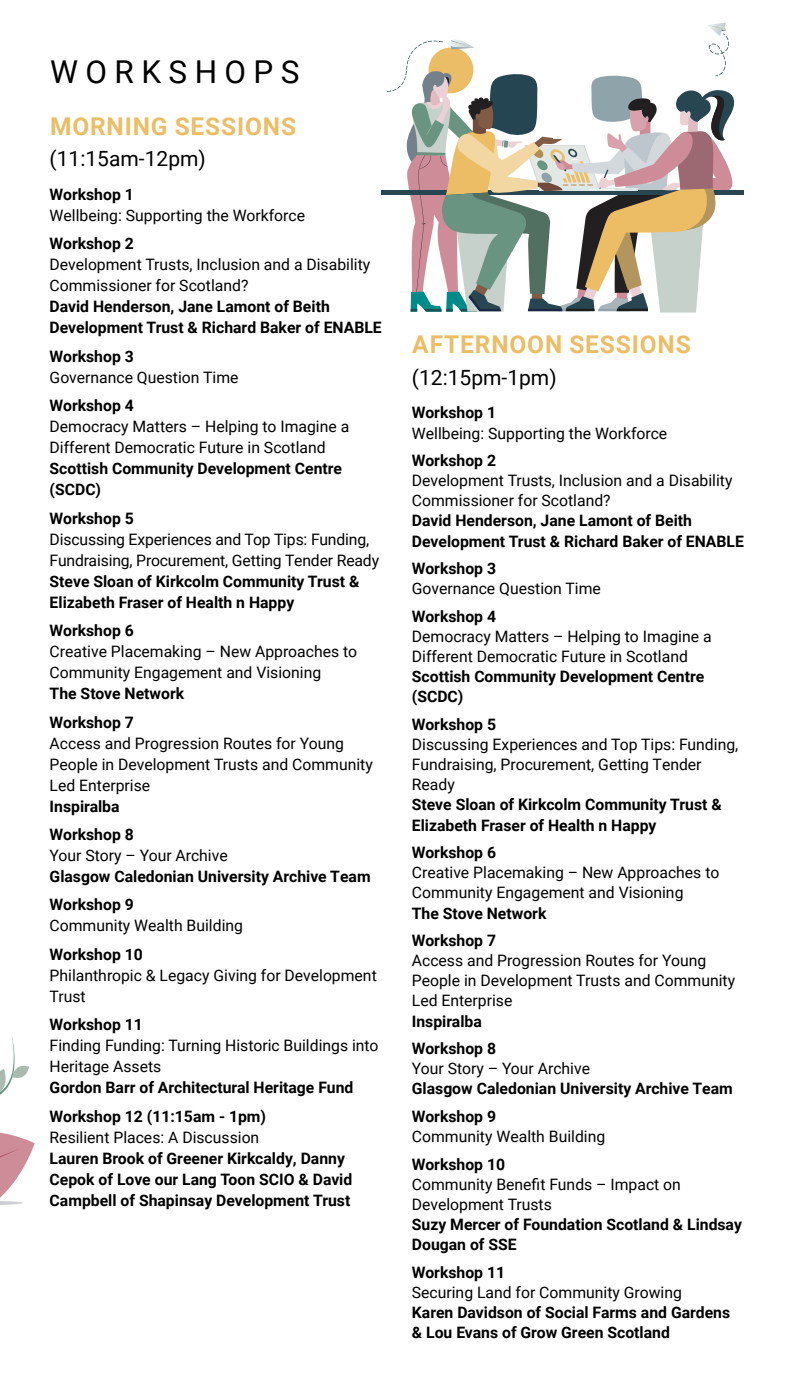
<style>
.page{position:relative;width:794px;height:1389px;background:#fff}
.page>*{position:absolute;margin:0;border:0;box-sizing:border-box;transform-origin:0 0}
.t1{font:31.5px "Roboto";letter-spacing:.235em;color:#000}
.t2{font:700 24.5px "Roboto";letter-spacing:.035em;color:#ebbd66}
.t3{font:21px "Roboto";color:#000}
.t4{font:15.75px/21px "Roboto";color:#000}
.t5{font:700 15.75px/21px "Roboto";color:#000}
</style>
<div class="page">
<svg style="left:0;top:1037px;width:35px;height:168px"></svg>
<div style="left:381px;top:190px;width:363px;height:5px;background:#274651"></div>
<svg style="left:387px;top:23px;width:348px;height:290px"></svg>
<h1 class="t1" style="left:50px;top:49px;width:251px">WORKSHOPS</h1>
<h2 class="t2" style="left:50px;top:109px;width:248px">MORNING SESSIONS</h2>
<h3 class="t3" style="left:50px;top:144px;width:158px">(11:15am-12pm)</h3>
<p class="t5" style="left:50px;top:183px;width:86px">Workshop 1</p>
<p class="t4" style="left:50px;top:204px;width:257px">Wellbeing: Supporting the Workforce</p>
<p class="t5" style="left:50px;top:233px;width:86px">Workshop 2</p>
<p class="t4" style="left:50px;top:254px;width:322px">Development Trusts, Inclusion and a Disability<br>Commissioner for Scotland?</p>
<p class="t5" style="left:50px;top:296px;width:334px">David Henderson, Jane Lamont of Beith<br>Development Trust &amp; Richard Baker of ENABLE</p>
<p class="t5" style="left:50px;top:345px;width:86px">Workshop 3</p>
<p class="t4" style="left:50px;top:366px;width:190px">Governance Question Time</p>
<p class="t5" style="left:50px;top:395px;width:86px">Workshop 4</p>
<p class="t4" style="left:50px;top:416px;width:301px">Democracy Matters – Helping to Imagine a<br>Different Democratic Future in Scotland</p>
<p class="t5" style="left:50px;top:458px;width:294px">Scottish Community Development Centre (SCDC)</p>
<p class="t5" style="left:50px;top:507px;width:86px">Workshop 5</p>
<p class="t4" style="left:50px;top:528px;width:331px">Discussing Experiences and Top Tips: Funding,<br>Fundraising, Procurement, Getting Tender Ready</p>
<p class="t5" style="left:50px;top:570px;width:311px">Steve Sloan of Kirkcolm Community Trust &amp;<br>Elizabeth Fraser of Health n Happy</p>
<p class="t5" style="left:50px;top:620px;width:86px">Workshop 6</p>
<p class="t4" style="left:50px;top:641px;width:309px">Creative Placemaking – New Approaches to<br>Community Engagement and Visioning</p>
<p class="t5" style="left:50px;top:679px;width:136px;line-height:28.5px">The Stove Network<br>Workshop 7</p>
<p class="t4" style="left:50px;top:732px;width:325px">Access and Progression Routes for Young<br>People in Development Trusts and Community<br>Led Enterprise</p>
<p class="t5" style="left:50px;top:791px;width:86px;line-height:28.5px">Inspiralba<br>Workshop 8</p>
<p class="t4" style="left:50px;top:844px;width:180px">Your Story – Your Archive</p>
<p class="t5" style="left:50px;top:862px;width:322px;line-height:28.5px">Glasgow Caledonian University Archive Team<br>Workshop 9</p>
<p class="t4" style="left:50px;top:915px;width:195px">Community Wealth Building</p>
<p class="t5" style="left:50px;top:943px;width:95px">Workshop 10</p>
<p class="t4" style="left:50px;top:964px;width:329px">Philanthropic &amp; Legacy Giving for Development<br>Trust</p>
<p class="t5" style="left:50px;top:1014px;width:95px">Workshop 11</p>
<p class="t4" style="left:50px;top:1035px;width:330px">Finding Funding: Turning Historic Buildings into<br>Heritage Assets</p>
<p class="t5" style="left:50px;top:1073px;width:305px;line-height:28.5px">Gordon Barr of Architectural Heritage Fund<br>Workshop 12 (11:15am - 1pm)</p>
<p class="t4" style="left:50px;top:1126px;width:211px">Resilient Places: A Discussion</p>
<p class="t5" style="left:50px;top:1147px;width:304px">Lauren Brook of Greener Kirkcaldy, Danny<br>Cepok of Love our Lang Toon SCIO &amp; David<br>Campbell of Shapinsay Development Trust</p>
<h2 class="t2" style="left:412px;top:327px;width:280px">AFTERNOON SESSIONS</h2>
<h3 class="t3" style="left:412px;top:363px;width:146px">(12:15pm-1pm)</h3>
<p class="t5" style="left:412px;top:402px;width:86px">Workshop 1</p>
<p class="t4" style="left:412px;top:422px;width:257px">Wellbeing: Supporting the Workforce</p>
<p class="t5" style="left:412px;top:449px;width:86px">Workshop 2</p>
<p class="t4" style="left:412px;top:470px;width:322px;line-height:20.1px">Development Trusts, Inclusion and a Disability<br>Commissioner for Scotland?</p>
<p class="t5" style="left:412px;top:510px;width:334px;line-height:20.1px">David Henderson, Jane Lamont of Beith<br>Development Trust &amp; Richard Baker of ENABLE</p>
<p class="t5" style="left:412px;top:557px;width:86px">Workshop 3</p>
<p class="t4" style="left:412px;top:578px;width:190px">Governance Question Time</p>
<p class="t5" style="left:412px;top:605px;width:86px">Workshop 4</p>
<p class="t4" style="left:412px;top:626px;width:301px;line-height:20.1px">Democracy Matters – Helping to Imagine a<br>Different Democratic Future in Scotland</p>
<p class="t5" style="left:412px;top:666px;width:294px;line-height:20.1px">Scottish Community Development Centre (SCDC)</p>
<p class="t5" style="left:412px;top:713px;width:86px">Workshop 5</p>
<p class="t4" style="left:412px;top:734px;width:328px;line-height:20.1px">Discussing Experiences and Top Tips: Funding,<br>Fundraising, Procurement, Getting Tender<br>Ready</p>
<p class="t5" style="left:412px;top:794px;width:311px;line-height:20.1px">Steve Sloan of Kirkcolm Community Trust &amp;<br>Elizabeth Fraser of Health n Happy</p>
<p class="t5" style="left:412px;top:841px;width:86px">Workshop 6</p>
<p class="t4" style="left:412px;top:862px;width:309px;line-height:20.1px">Creative Placemaking – New Approaches to<br>Community Engagement and Visioning</p>
<p class="t5" style="left:412px;top:899px;width:136px;line-height:27.7px">The Stove Network<br>Workshop 7</p>
<p class="t4" style="left:412px;top:950px;width:325px;line-height:20.1px">Access and Progression Routes for Young<br>People in Development Trusts and Community<br>Led Enterprise</p>
<p class="t5" style="left:412px;top:1007px;width:86px;line-height:27.7px">Inspiralba<br>Workshop 8</p>
<p class="t4" style="left:412px;top:1058px;width:180px">Your Story – Your Archive</p>
<p class="t5" style="left:412px;top:1075px;width:322px;line-height:27.5px">Glasgow Caledonian University Archive Team<br>Workshop 9</p>
<p class="t4" style="left:412px;top:1125px;width:195px">Community Wealth Building</p>
<p class="t5" style="left:412px;top:1153px;width:95px">Workshop 10</p>
<p class="t4" style="left:412px;top:1174px;width:270px;line-height:20.1px">Community Benefit Funds – Impact on<br>Development Trusts</p>
<p class="t5" style="left:412px;top:1214px;width:331px;line-height:20.1px">Suzy Mercer of Foundation Scotland &amp; Lindsay<br>Dougan of SSE</p>
<p class="t5" style="left:412px;top:1261px;width:95px">Workshop 11</p>
<p class="t4" style="left:412px;top:1281px;width:271px">Securing Land for Community Growing</p>
<p class="t5" style="left:412px;top:1302px;width:320px;line-height:20.1px">Karen Davidson of Social Farms and Gardens &amp; Lou Evans of Grow Green Scotland</p>
</div>
